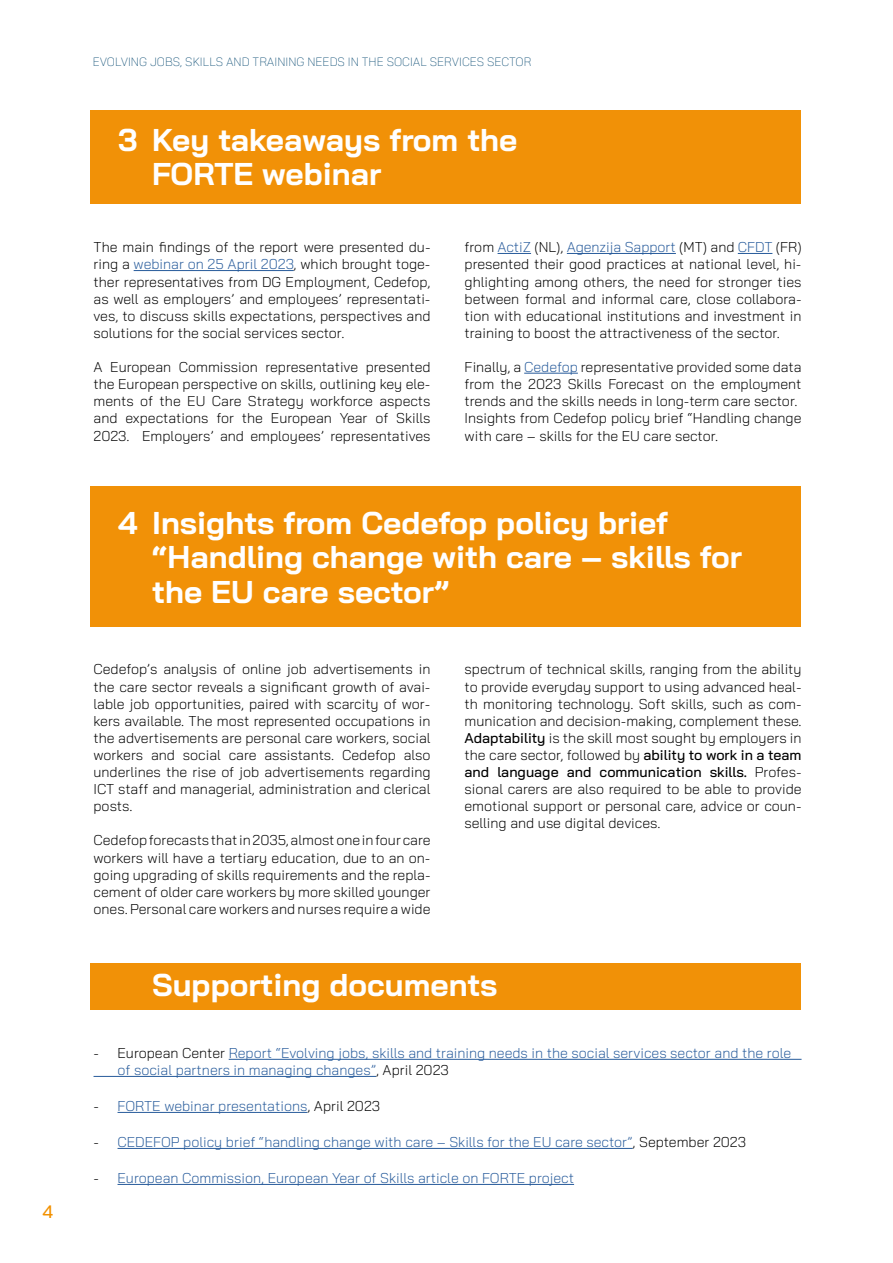
<style>
.page{position:relative;width:893px;height:1263px;background:#fff}
.page>*{position:absolute;margin:0;border:0;box-sizing:border-box;transform-origin:0 0}
.t1{font:700 31.5px/34.5px "Bai Jamjuree";color:#fff}
.t2{font:500 18px "Bai Jamjuree";color:#f29100}
.t3{font:300 14.25px/17.1px "Bai Jamjuree";color:#000;text-align:justify}
.t4{font:300 14.25px/17.1px "Bai Jamjuree";color:#275b9b}
.t5{font:200 12px "Bai Jamjuree";color:#00456e}
.s1{color:#275b9b}
.s2{font-weight:500}
.s3{color:#000}
</style>
<div class="page">
<hr style="left:134px;top:270px;width:160px;height:1px;background:#275b9b">
<hr style="left:498px;top:253px;width:33px;height:1px;background:#275b9b">
<hr style="left:567px;top:253px;width:109px;height:1px;background:#275b9b">
<hr style="left:738px;top:253px;width:34px;height:1px;background:#275b9b">
<hr style="left:524px;top:373px;width:54px;height:1px;background:#275b9b">
<div style="left:90px;top:111px;width:711px;height:93px;background:#f19107"></div>
<div style="left:90px;top:486px;width:711px;height:140px;background:#f19107"></div>
<hr style="left:229px;top:1059px;width:572px;height:1px;background:#275b9b">
<hr style="left:94px;top:1076px;width:282px;height:1px;background:#275b9b">
<hr style="left:118px;top:1112px;width:189px;height:1px;background:#275b9b">
<hr style="left:118px;top:1148px;width:515px;height:1px;background:#275b9b">
<hr style="left:118px;top:1184px;width:456px;height:1px;background:#275b9b">
<div style="left:90px;top:963px;width:711px;height:47px;background:#f19107"></div>
<p class="t2" style="left:43px;top:1201px;width:12px">4</p>
<p class="t5" style="left:93px;top:52px;width:440px">EVOLVING JOBS, SKILLS AND TRAINING NEEDS IN THE SOCIAL SERVICES SECTOR</p>
<h1 class="t1" style="left:118px;top:122px;width:21px">3</h1>
<h1 class="t1" style="left:152px;top:122px;width:367px">Key takeaways from the<br>FORTE webinar</h1>
<p class="t3" style="left:94px;top:239px;width:338px">The main findings of the report were presented du&shy;ring a <span class="s1">webinar on 25 April 2023</span>, which brought toge&shy;ther representatives from DG Employment, Cedefop, as well as employers’ and employees’ representati&shy;ves, to discuss skills expectations, perspectives and solutions for the social services sector.</p>
<p class="t3" style="left:94px;top:358px;width:338px">A European Commission representative presented the European perspective on skills, outlining key ele&shy;ments of the EU Care Strategy workforce aspects and expectations for the European Year of Skills 2023. Employers’ and employees’ representatives</p>
<p class="t3" style="left:465px;top:239px;width:339px">from <span class="s1">ActiZ</span> (NL), <span class="s1">Agenzija Sapport</span> (MT) and <span class="s1">CFDT</span> (FR) presented their good practices at national level, hi&shy;ghlighting among others, the need for stronger ties between formal and informal care, close collabora&shy;tion with educational institutions and investment in training to boost the attractiveness of the sector.</p>
<p class="t3" style="left:465px;top:358px;width:338px;text-align:left">Finally, a <span class="s1">Cedefop</span> representative provided some data from the 2023 Skills Forecast on the employment trends and the skills needs in long-term care sector.<br>Insights from Cedefop policy brief “Handling change with care – skills for the EU care sector.</p>
<h1 class="t1" style="left:118px;top:505px;width:21px">4</h1>
<h1 class="t1" style="left:152px;top:505px;width:591px">Insights from Cedefop policy brief “Handling change with care – skills for the EU care sector”</h1>
<p class="t3" style="left:94px;top:661px;width:339px">Cedefop’s analysis of online job advertisements in the care sector reveals a significant growth of avai&shy;lable job opportunities, paired with scarcity of wor&shy;kers available. The most represented occupations in the advertisements are personal care workers, social workers and social care assistants. Cedefop also underlines the rise of job advertisements regarding ICT staff and managerial, administration and clerical posts.</p>
<p class="t3" style="left:94px;top:832px;width:338px">Cedefop forecasts that in 2035, almost one in four care workers will have a tertiary education, due to an on&shy;going upgrading of skills requirements and the repla&shy;cement of older care workers by more skilled younger ones. Personal care workers and nurses require a wide</p>
<p class="t3" style="left:465px;top:661px;width:339px">spectrum of technical skills, ranging from the ability to provide everyday support to using advanced heal&shy;th monitoring technology. Soft skills, such as com&shy;munication and decision-making, complement these.<br><span class="s2">Adaptability</span> is the skill most sought by employers in the care sector, followed by <span class="s2">ability to work in a team and language and communication skills.</span> Profes&shy;sional carers are also required to be able to provide emotional support or personal care, advice or coun&shy;selling and use digital devices.</p>
<h1 class="t1" style="left:152px;top:968px;width:347px">Supporting documents</h1>
<p class="t4" style="left:118px;top:1045px;width:675px;text-indent:-24px"><span class="s3">- European Center</span> Report “Evolving jobs, skills and training needs in the social services sector and the role of social partners in managing changes”<span class="s3">, April 2023</span></p>
<p class="t4" style="left:94px;top:1098px;width:288px"><span class="s3">-</span> FORTE webinar presentations<span class="s3">, April 2023</span></p>
<p class="t4" style="left:94px;top:1134px;width:654px"><span class="s3">-</span> CEDEFOP policy brief “handling change with care – Skills for the EU care sector”<span class="s3">, September 2023</span></p>
<p class="t4" style="left:94px;top:1170px;width:482px"><span class="s3">-</span> European Commission, European Year of Skills article on FORTE project</p>
</div>
